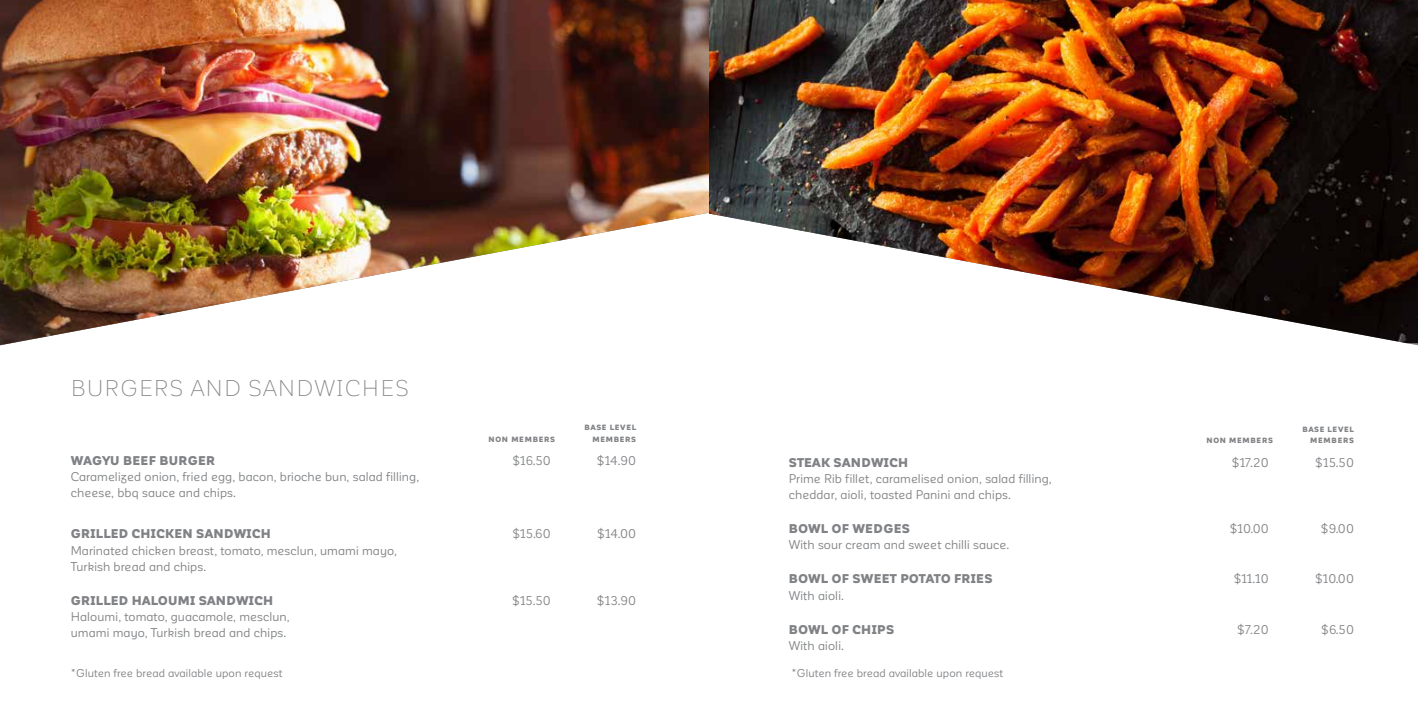
<style>
.page{position:relative;width:1418px;height:709px;background:#fff}
.page>*{position:absolute;margin:0;border:0;box-sizing:border-box;transform-origin:0 0}
.t1{font:300 22.5px "Corporative Sans Alt";letter-spacing:.08em;color:#808285}
.t2{font:12.5px/16.2px "Corporative Sans Alt";letter-spacing:.01em;color:#808285}
.t3{font:900 12.5px "Corporative Sans Alt";letter-spacing:.03em;color:#808285}
.t4{font:900 12.5px "Corporative Sans Alt";letter-spacing:.01em;color:#808285}
.t5{font:11.25px "Corporative Sans Alt";letter-spacing:.01em;color:#808285}
.t6{font:900 7.5px "Corporative Sans Alt";letter-spacing:.1em;color:#808285}
.t7{font:900 7.5px "Corporative Sans Alt";letter-spacing:.08em;color:#808285}
</style>
<div class="page">
<img style="left:0;top:0;width:709px;height:345px">
<img style="left:709px;top:0;width:708px;height:343px">
<h1 class="t1" style="left:71px;top:376px;width:339px">BURGERS AND SANDWICHES</h1>
<p class="t7" style="left:584px;top:423px;width:53px">BASE LEVEL</p>
<p class="t7" style="left:1302px;top:425px;width:53px">BASE LEVEL</p>
<p class="t6" style="left:488px;top:434px;width:68px">NON MEMBERS</p>
<p class="t6" style="left:592px;top:434px;width:45px">MEMBERS</p>
<p class="t6" style="left:1206px;top:436px;width:68px">NON MEMBERS</p>
<p class="t6" style="left:1310px;top:436px;width:45px">MEMBERS</p>
<p class="t3" style="left:71px;top:453px;width:145px">WAGYU BEEF BURGER</p>
<p class="t2" style="left:512px;top:452px;width:40px">$16.50</p>
<p class="t2" style="left:597px;top:452px;width:41px">$14.90</p>
<p class="t2" style="left:71px;top:469px;width:350px">Caramelized onion, fried egg, bacon, brioche bun, salad filling, cheese, bbq sauce and chips.</p>
<p class="t3" style="left:71px;top:527px;width:201px">GRILLED CHICKEN SANDWICH</p>
<p class="t2" style="left:512px;top:526px;width:40px">$15.60</p>
<p class="t2" style="left:597px;top:526px;width:40px">$14.00</p>
<p class="t2" style="left:71px;top:542px;width:327px">Marinated chicken breast, tomato, mesclun, umami mayo,<br>Turkish bread and chips.</p>
<p class="t3" style="left:71px;top:593px;width:204px">GRILLED HALOUMI SANDWICH</p>
<p class="t2" style="left:512px;top:592px;width:40px">$15.50</p>
<p class="t2" style="left:597px;top:592px;width:41px">$13.90</p>
<p class="t2" style="left:71px;top:609px;width:220px">Haloumi, tomato, guacamole, mesclun, umami mayo, Turkish bread and chips.</p>
<p class="t4" style="left:788px;top:455px;width:121px">STEAK SANDWICH</p>
<p class="t2" style="left:1231px;top:454px;width:38px">$17.20</p>
<p class="t2" style="left:1315px;top:454px;width:40px">$15.50</p>
<p class="t2" style="left:788px;top:470px;width:264px">Prime Rib fillet, caramelised onion, salad filling, cheddar, aioli, toasted Panini and chips.</p>
<p class="t3" style="left:788px;top:522px;width:123px">BOWL OF WEDGES</p>
<p class="t2" style="left:1229px;top:521px;width:40px">$10.00</p>
<p class="t2" style="left:1320px;top:521px;width:35px">$9.00</p>
<p class="t2" style="left:788px;top:537px;width:222px">With sour cream and sweet chilli sauce.</p>
<p class="t3" style="left:788px;top:572px;width:205px">BOWL OF SWEET POTATO FRIES</p>
<p class="t2" style="left:1233px;top:571px;width:36px">$11.10</p>
<p class="t2" style="left:1314px;top:571px;width:40px">$10.00</p>
<p class="t2" style="left:788px;top:587px;width:57px">With aioli.</p>
<p class="t3" style="left:788px;top:622px;width:107px">BOWL OF CHIPS</p>
<p class="t2" style="left:1237px;top:621px;width:33px">$7.20</p>
<p class="t2" style="left:1320px;top:621px;width:34px">$6.50</p>
<p class="t2" style="left:788px;top:637px;width:57px">With aioli.</p>
<p class="t5" style="left:71px;top:667px;width:213px">*Gluten free bread available upon request</p>
<p class="t5" style="left:791px;top:667px;width:213px">*Gluten free bread available upon request</p>
</div>
